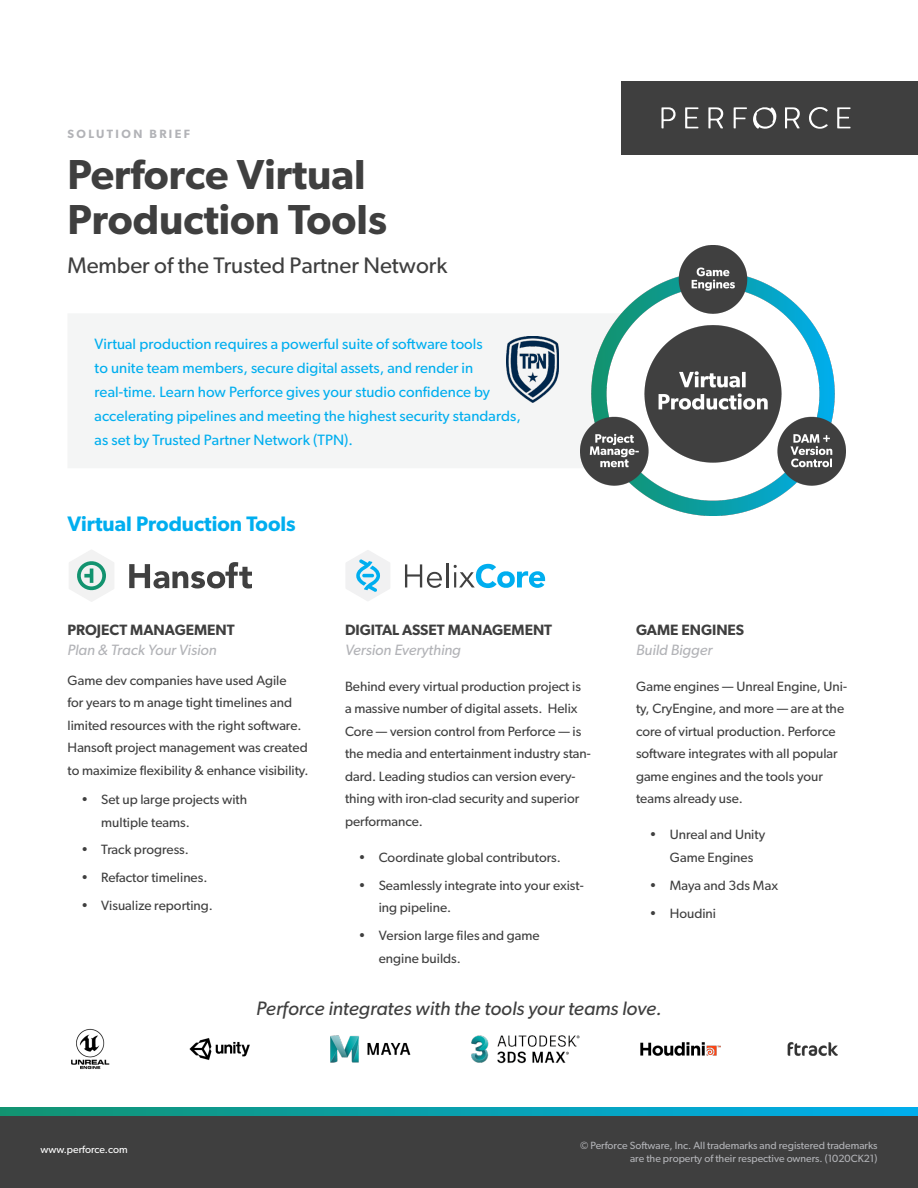
<style>
.page{position:relative;width:918px;height:1188px;background:#fff}
.page>*{position:absolute;margin:0;border:0;box-sizing:border-box;transform-origin:0 0}
.FrontPage-Title{font:600 42px "Gibson";color:#3f3f3f}
.FrontPage-Title-2{font:22.5px "Gibson";color:#3f3f3f}
.Body-Subhead{font:600 21px "Gibson";color:#00aeef}
.Body-Copy{font:italic 19.5px "Gibson";letter-spacing:-.005em;color:#3f3f3f}
.FrontPage-IntroText{font:15px/24px "Gibson";letter-spacing:.005em;color:#00aeef}
.Body-Copy-2{font:600 15px/19.5px "Gibson";color:#3f3f3f}
.Body-Sub_Subhead{font:italic 15px/19.5px "Gibson";color:#b2b3b7}
.Body-Copy-3{font:13.5px/22.5px "Gibson";color:#3f3f3f}
.Body-Sub_Subhead-2{font:13.5px/22.5px "Gibson";color:#3f3f3f}
.FrontPage-PreHeader{font:600 12px "Gibson";letter-spacing:.2em;color:#b2b3b7}
.t1{font:10.5px/13.5px "Gibson";color:#b2b3b7;text-align:right}
.t2{font:10.5px "Gibson";color:#fff}
.s1{font-weight:600;font-style:normal;color:#3f3f3f}
.s2{font-weight:400;font-style:italic;color:#b2b3b7}
</style>
<div class="page">
<div style="left:0;top:1115px;width:918px;height:73px;background:#3f3f3f"></div>
<svg style="left:0;top:1107px;width:918px;height:8px;background:#09a0ae"></svg>
<div style="left:621px;top:81px;width:297px;height:74px;background:#3f3f3f"></div>
<svg style="left:662px;top:107px;width:14px;height:21px"></svg>
<svg style="left:685px;top:107px;width:13px;height:21px"></svg>
<svg style="left:837px;top:107px;width:14px;height:21px"></svg>
<svg style="left:708px;top:107px;width:15px;height:21px"></svg>
<svg style="left:785px;top:107px;width:15px;height:21px"></svg>
<svg style="left:734px;top:107px;width:13px;height:21px"></svg>
<svg style="left:809px;top:107px;width:19px;height:22px"></svg>
<svg style="left:753px;top:107px;width:24px;height:22px"></svg>
<div style="left:68px;top:314px;width:510px;height:154px;background:#f4f5f5"></div>
<img style="left:578px;top:246px;width:268px;height:269px">
<img style="left:71px;top:1028px;width:767px;height:42px">
<svg style="left:129px;top:562px;width:123px;height:27px"></svg>
<svg style="left:69px;top:550px;width:45px;height:52px"></svg>
<svg style="left:346px;top:550px;width:44px;height:51px"></svg>
<svg style="left:405px;top:564px;width:37px;height:24px"></svg>
<hr style="left:446px;top:563px;width:2px;height:24px;background:#404040">
<svg style="left:453px;top:564px;width:92px;height:24px"></svg>
<img style="left:507px;top:337px;width:52px;height:66px">
<p class="FrontPage-PreHeader" style="left:68px;top:127px;width:124px">SOLUTION BRIEF</p>
<p class="FrontPage-Title" style="left:68px;top:150px;width:300px">Perforce Virtual</p>
<p class="FrontPage-Title" style="left:68px;top:195px;width:321px">Production Tools</p>
<p class="FrontPage-Title-2" style="left:68px;top:252px;width:381px">Member of the Trusted Partner Network</p>
<p class="FrontPage-IntroText" style="left:95px;top:332px;width:428px">Virtual production requires a powerful suite of software tools<br>to unite team members, secure digital assets, and render in real-time. Learn how Perforce gives your studio confidence by accelerating pipelines and meeting the highest security standards, as set by Trusted Partner Network (TPN).</p>
<p class="Body-Subhead" style="left:68px;top:511px;width:230px">Virtual Production Tools</p>
<p class="Body-Sub_Subhead" style="left:68px;top:620px;width:169px"><span class="s1">PROJECT MANAGEMENT<br></span>Plan &amp; Track Your Vision</p>
<p class="Body-Sub_Subhead-2" style="left:68px;top:669px;width:243px">Game dev companies have used Agile<br>for years to m anage tight timelines and limited resources with the right software.<br>Hansoft project management was created to maximize flexibility &amp; enhance visibility.</p>
<p class="Body-Copy-3" style="left:101px;top:788px;width:147px;text-indent:-20px">• Set up large projects with multiple teams.</p>
<p class="Body-Copy-3" style="left:81px;top:838px;width:109px">• Track progress.</p>
<p class="Body-Copy-3" style="left:81px;top:866px;width:128px">• Refactor timelines.</p>
<p class="Body-Copy-3" style="left:81px;top:894px;width:133px">• Visualize reporting.</p>
<p class="Body-Copy-2" style="left:345px;top:620px;width:209px">DIGITAL ASSET MANAGEMENT<br><span class="s2">Version Everything</span></p>
<p class="Body-Copy-3" style="left:345px;top:675px;width:247px">Behind every virtual production project is a massive number of digital assets. Helix Core — version control from Perforce — is the media and entertainment industry stan&shy;dard. Leading studios can version every&shy;thing with iron-clad security and superior performance.</p>
<p class="Body-Copy-3" style="left:359px;top:846px;width:204px">• Coordinate global contributors.</p>
<p class="Body-Copy-3" style="left:379px;top:874px;width:206px;text-indent:-20px">• Seamlessly integrate into your exist&shy;ing pipeline.</p>
<p class="Body-Copy-3" style="left:379px;top:924px;width:163px;text-indent:-20px">• Version large files and game engine builds.</p>
<p class="Body-Copy-2" style="left:636px;top:620px;width:110px">GAME ENGINES<br><span class="s2">Build Bigger</span></p>
<p class="Body-Copy-3" style="left:636px;top:675px;width:213px">Game engines — Unreal Engine, Uni&shy;ty, CryEngine, and more — are at the core of virtual production. Perforce software integrates with all popular game engines and the tools your teams already use.</p>
<p class="Body-Copy-3" style="left:670px;top:823px;width:97px;text-indent:-20px">• Unreal and Unity<br>Game Engines</p>
<p class="Body-Copy-3" style="left:650px;top:874px;width:130px">• Maya and 3ds Max</p>
<p class="Body-Copy-3" style="left:650px;top:902px;width:68px">• Houdini</p>
<p class="Body-Copy" style="left:256px;top:996px;width:407px">Perforce integrates with the tools your teams love.</p>
<p class="t2" style="left:40px;top:1143px;width:89px">www.perforce.com</p>
<p class="t1" style="left:580px;top:1138px;width:299px">© Perforce Software, Inc. All trademarks and registered trademarks are the property of their respective owners. (1020CK21)</p>
</div>
